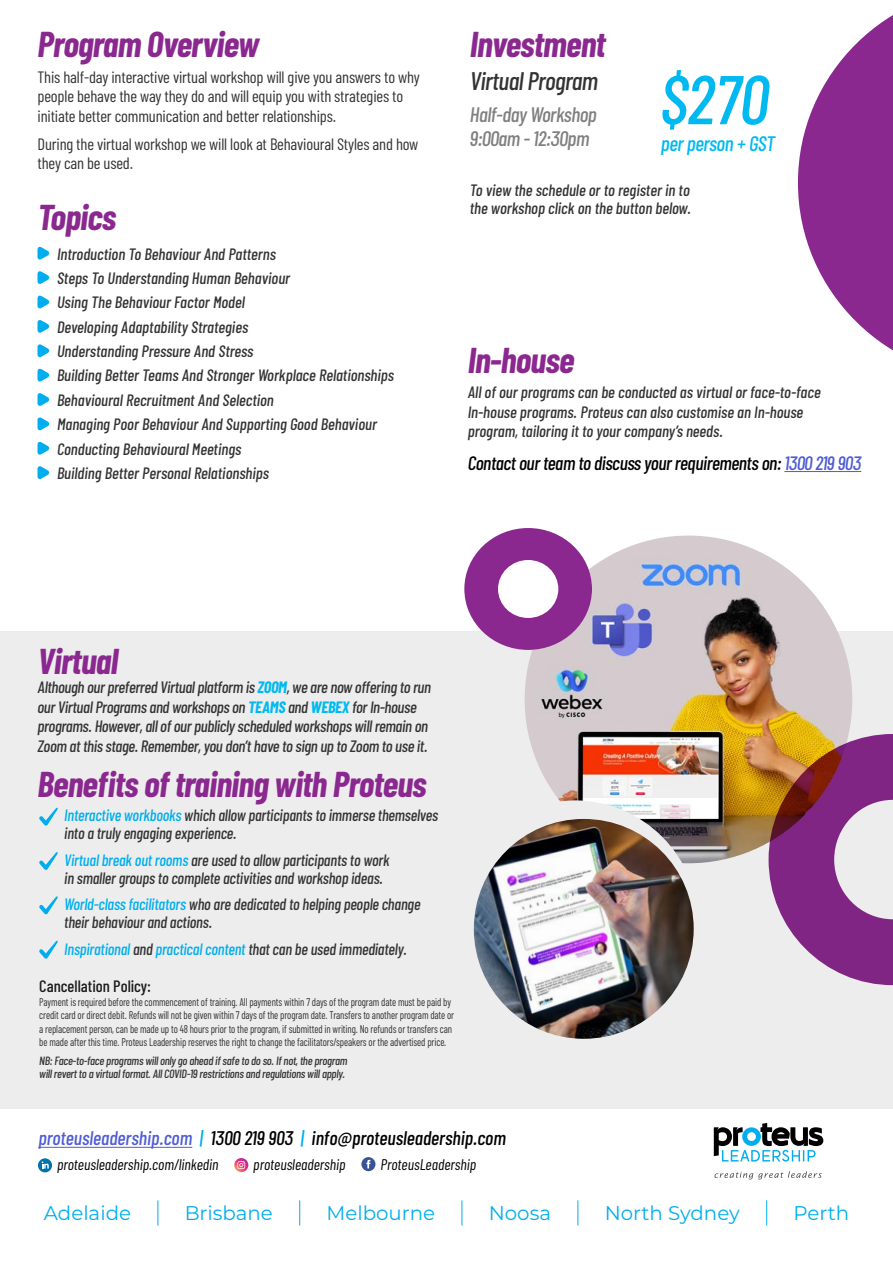
<style>
.page{position:relative;width:893px;height:1263px;background:#fff}
.page>*{position:absolute;margin:0;border:0;box-sizing:border-box;transform-origin:0 0}
.t1{font:italic 500 68.85px "Barlow Condensed";color:#00b9f1}
.t2{font:italic 700 36px "Barlow Condensed";letter-spacing:-.02em;color:#8b2890}
.t3{font:italic 500 25.5px "Barlow Condensed";letter-spacing:-.02em;color:#333}
.t4{font:italic 500 21px/24px "Barlow Condensed";letter-spacing:-.02em;color:#808080}
.t5{font:italic 500 21px "Barlow Condensed";letter-spacing:-.02em;color:#00b9f1}
.subheading{font:italic 500 19.8px "Barlow Condensed";color:#000}
.subheading-2{font:19.8px "Montserrat";color:#00aeef}
.t6{font:italic 500 19.35px "Barlow Condensed";letter-spacing:-.02em;color:#000}
.t7{font:italic 500 16.5px/19.5px "Barlow Condensed";letter-spacing:-.005em;color:#333}
.t8{font:16.5px/19.5px "Barlow Condensed";letter-spacing:-.01em;color:#333}
.t9{font:italic 500 16.5px "Barlow Condensed";letter-spacing:-.01em;color:#00aeef}
.Body_text{font:500 16.5px "Barlow Condensed";color:#1a1a1a}
.subheading-3{font:italic 15.45px "Barlow Condensed";color:#000}
.t10{font:italic 500 12px/13.5px "Barlow Condensed";letter-spacing:-.02em;color:#333}
.Body_text-2{font:11.25px/13.5px "Barlow Condensed";letter-spacing:-.01em;color:#333;scale:.9 1}
.s1{color:#4f5cd6}
.s2{font-weight:700;color:#00b9f1}
.s3{color:#00aeef}
.s4{color:#333}
</style>
<div class="page">
<svg style="left:37px;top:247px;width:12px;height:13px"></svg>
<svg style="left:37px;top:271px;width:12px;height:13px"></svg>
<svg style="left:37px;top:295px;width:12px;height:13px"></svg>
<svg style="left:37px;top:320px;width:12px;height:13px"></svg>
<svg style="left:37px;top:344px;width:12px;height:13px"></svg>
<svg style="left:37px;top:369px;width:12px;height:12px"></svg>
<svg style="left:37px;top:393px;width:12px;height:13px"></svg>
<svg style="left:37px;top:417px;width:12px;height:13px"></svg>
<svg style="left:37px;top:442px;width:12px;height:13px"></svg>
<svg style="left:37px;top:466px;width:12px;height:13px"></svg>
<svg style="left:798px;top:15px;width:95px;height:336px"></svg>
<hr style="left:784px;top:471px;width:77px;height:1px;background:#4f5cd6">
<div style="left:0;top:631px;width:893px;height:477px;background:#ededed"></div>
<img style="left:525px;top:536px;width:327px;height:327px;border-radius:164px">
<svg style="left:464px;top:528px;width:128px;height:122px"></svg>
<svg style="left:769px;top:734px;width:124px;height:251px"></svg>
<svg style="left:39px;top:808px;width:19px;height:18px"></svg>
<svg style="left:39px;top:852px;width:19px;height:18px"></svg>
<svg style="left:39px;top:896px;width:19px;height:18px"></svg>
<svg style="left:39px;top:941px;width:19px;height:18px"></svg>
<div style="left:451px;top:800px;width:247px;height:249px;background:#ededed;border-radius:50%"></div>
<img style="left:474px;top:819px;width:220px;height:220px;border-radius:110px">
<svg style="left:714px;top:1123px;width:109px;height:38px"></svg>
<svg style="left:715px;top:1171px;width:107px;height:8px"></svg>
<hr style="left:38px;top:1147px;width:154px;height:1px;background:#4f5cd6">
<svg style="left:38px;top:1158px;width:14px;height:14px"></svg>
<svg style="left:42px;top:1161px;width:7px;height:7px"></svg>
<svg style="left:234px;top:1158px;width:14px;height:14px"></svg>
<svg style="left:237px;top:1161px;width:8px;height:8px"></svg>
<div style="left:361px;top:1157px;width:14px;height:14px;background:#3a5397;border-radius:50%"></div>
<svg style="left:366px;top:1160px;width:4px;height:8px"></svg>
<svg style="left:158px;top:1200px;width:1px;height:25px"></svg>
<svg style="left:299px;top:1200px;width:1px;height:25px"></svg>
<svg style="left:462px;top:1200px;width:1px;height:25px"></svg>
<svg style="left:577px;top:1200px;width:1px;height:25px"></svg>
<svg style="left:766px;top:1200px;width:1px;height:25px"></svg>
<p class="t2" style="left:38px;top:22px;width:223px">Program Overview</p>
<p class="t8" style="left:38px;top:67px;width:384px">This half-day interactive virtual workshop will give you answers to why people behave the way they do and will equip you with strategies to initiate better communication and better relationships.</p>
<p class="t8" style="left:38px;top:134px;width:382px">During the virtual workshop we will look at Behavioural Styles and how they can be used.</p>
<p class="t2" style="left:38px;top:195px;width:80px">Topics</p>
<p class="t7" style="left:57px;top:244px;width:220px">Introduction To Behaviour And Patterns</p>
<p class="t7" style="left:57px;top:268px;width:235px">Steps To Understanding Human Behaviour</p>
<p class="t7" style="left:57px;top:292px;width:189px">Using The Behaviour Factor Model</p>
<p class="t7" style="left:57px;top:317px;width:193px">Developing Adaptability Strategies</p>
<p class="t7" style="left:57px;top:341px;width:198px">Understanding Pressure And Stress</p>
<p class="t7" style="left:57px;top:365px;width:339px">Building Better Teams And Stronger Workplace Relationships</p>
<p class="t7" style="left:57px;top:390px;width:218px">Behavioural Recruitment And Selection</p>
<p class="t7" style="left:57px;top:414px;width:321px">Managing Poor Behaviour And Supporting Good Behaviour</p>
<p class="t7" style="left:57px;top:439px;width:186px">Conducting Behavioural Meetings</p>
<p class="t7" style="left:57px;top:463px;width:213px">Building Better Personal Relationships</p>
<p class="t2" style="left:470px;top:22px;width:137px">Investment</p>
<p class="t3" style="left:470px;top:65px;width:130px">Virtual Program</p>
<p class="t4" style="left:470px;top:102px;width:128px">Half-day Workshop<br>9:00am - 12:30pm</p>
<p class="t1" style="left:659px;top:57px;width:110px">$270</p>
<p class="t5" style="left:661px;top:130px;width:116px">per person + GST</p>
<p class="t7" style="left:470px;top:181px;width:223px;line-height:18px">To view the schedule or to register in to the workshop click on the button below.</p>
<p class="t2" style="left:468px;top:338px;width:108px">In-house</p>
<p class="t7" style="left:468px;top:382px;width:354px">All of our programs can be conducted as virtual or face-to-face<br>In-house programs. Proteus can also customise an In-house program, tailoring it to your company’s needs.</p>
<p class="t6" style="left:468px;top:451px;width:395px">Contact our team to discuss your requirements on: <span class="s1">1300 219 903</span></p>
<p class="t2" style="left:38px;top:638px;width:82px">Virtual</p>
<p class="t7" style="left:38px;top:677px;width:395px">Although our preferred Virtual platform is <span class="s2">ZOOM</span>, we are now offering to run our Virtual Programs and workshops on <span class="s2">TEAMS</span> and <span class="s2">WEBEX</span> for In-house programs. However, all of our publicly scheduled workshops will remain on Zoom at this stage. Remember, you don’t have to sign up to Zoom to use it.</p>
<p class="t2" style="left:38px;top:762px;width:391px">Benefits of training with Proteus</p>
<p class="t7" style="left:64px;top:806px;width:375px;line-height:18px"><span class="s3">Interactive workbooks</span> which allow participants to immerse themselves into a truly engaging experience.</p>
<p class="t7" style="left:64px;top:850px;width:327px;line-height:18px"><span class="s3">Virtual break out rooms</span> are used to allow participants to work in smaller groups to complete activities and workshop ideas.</p>
<p class="t7" style="left:64px;top:895px;width:358px;line-height:18px"><span class="s3">World-class facilitators</span> who are dedicated to helping people change their behaviour and actions.</p>
<p class="t9" style="left:64px;top:938px;width:344px">Inspirational <span class="s4">and</span> practical content <span class="s4">that can be used immediately.</span></p>
<p class="Body_text" style="left:39px;top:976px;width:113px">Cancellation Policy:</p>
<p class="Body_text-2" style="left:39px;top:994px;width:463px">Payment is required before the commencement of training. All payments within 7 days of the program date must be paid by credit card or direct debit. Refunds will not be given within 7 days of the program date. Transfers to another program date or a replacement person, can be made up to 48 hours prior to the program, if submitted in writing. No refunds or transfers can be made after this time. Proteus Leadership reserves the right to change the facilitators/speakers or the advertised price.</p>
<p class="t10" style="left:39px;top:1053px;width:310px">NB: Face-to-face programs will only go ahead if safe to do so. If not, the program will revert to a virtual format. All COVID-19 restrictions and regulations will apply.</p>
<p class="subheading" style="left:38px;top:1126px;width:469px"><span class="s1">proteusleadership.com</span> <span class="s3">|</span> 1300 219 903 <span class="s3">|</span> info@proteusleadership.com</p>
<p class="subheading-3" style="left:57px;top:1155px;width:163px">proteusleadership.com/linkedin</p>
<p class="subheading-3" style="left:253px;top:1155px;width:94px">proteusleadership</p>
<p class="subheading-3" style="left:380px;top:1155px;width:97px">ProteusLeadership</p>
<p class="subheading-2" style="left:44px;top:1199px;width:89px">Adelaide</p>
<p class="subheading-2" style="left:185px;top:1199px;width:90px">Brisbane</p>
<p class="subheading-2" style="left:327px;top:1199px;width:110px">Melbourne</p>
<p class="subheading-2" style="left:489px;top:1199px;width:64px">Noosa</p>
<p class="subheading-2" style="left:605px;top:1199px;width:137px">North Sydney</p>
<p class="subheading-2" style="left:793px;top:1199px;width:57px">Perth</p>
</div>
